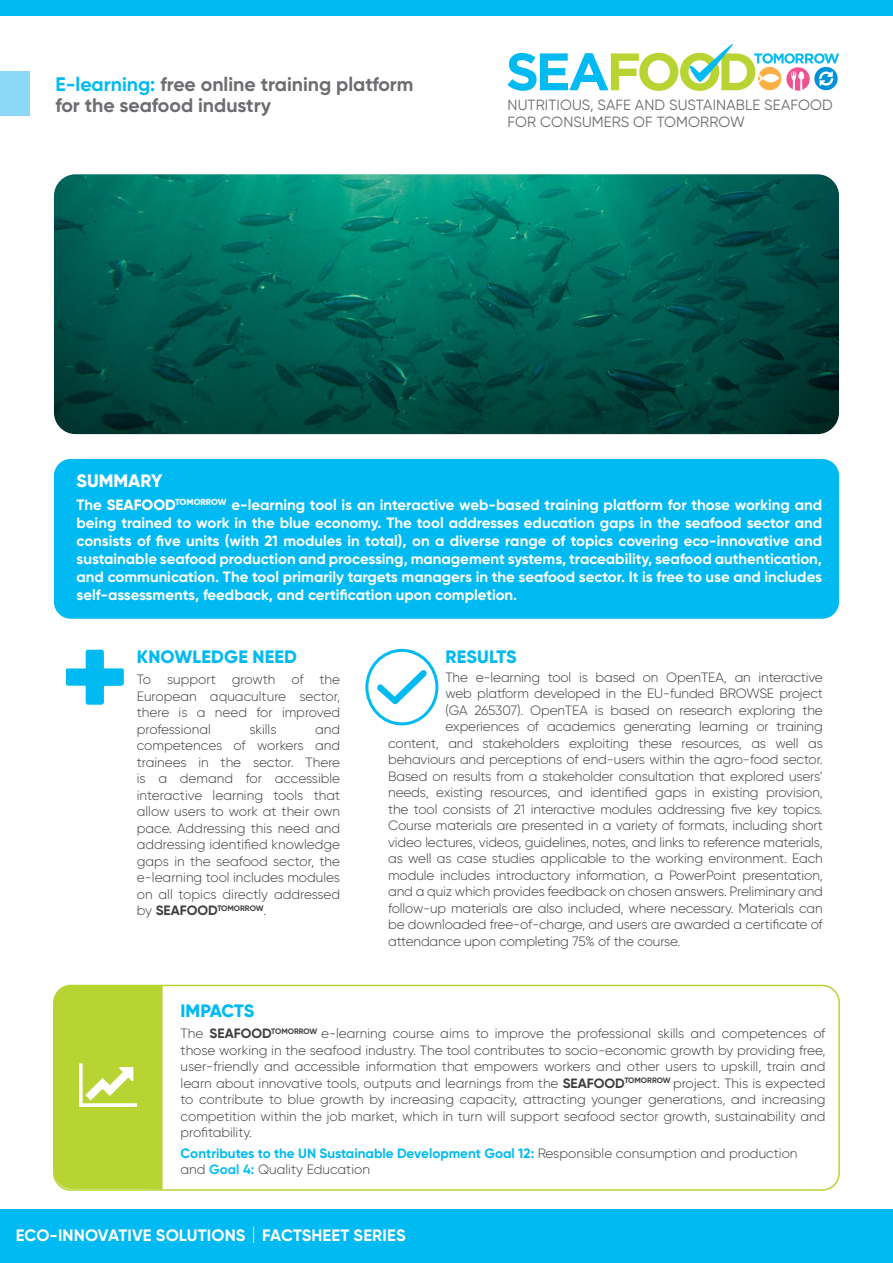
<style>
.page{position:relative;width:893px;height:1263px;background:#fff}
.page>*{position:absolute;margin:0;border:0;box-sizing:border-box;transform-origin:0 0}
.t1{font:700 19.5px "Gilroy";color:#6c6d70}
.t2{font:800 18px "Gilroy";letter-spacing:.01em;color:#00baf1}
.t3{font:800 18px "Gilroy";letter-spacing:-.02em;color:#00baf1}
.t4{font:800 18px "Gilroy";color:#fff}
.t5{font:700 16.5px "Gilroy";letter-spacing:.01em;color:#fff}
.t6{font:700 15px/18px "Gilroy";color:#fff;text-align:justify}
.t7{font:14.7px/16.5px "Gilroy";letter-spacing:.01em;color:#6c6d70}
.t8{font:300 13.5px/16.5px "Gilroy";letter-spacing:-.01em;color:#3e3e3f;text-align:justify}
.t9{font:700 7.8px "Gilroy";color:#3e3e3f}
.s1{color:#00baf1}
.s2{font-weight:800}
.s3{font-weight:300;font-size:13.5px}
.s4{font-size:13.5px}
.s5{color:#fff}
.s6{font-weight:700}
.s7{font-weight:700;color:#00baf1}
.s8{font-weight:700;color:#0dbff2}
.s9{font-family:"Koz Go Pr 6 N"}
</style>
<div class="page">
<img style="left:54px;top:174px;width:785px;height:260px">
<div style="left:0;top:71px;width:29px;height:45px;background:#8dd7f7"></div>
<div style="left:0;top:1210px;width:893px;height:53px;background:#00baf1"></div>
<div style="left:0;top:0;width:893px;height:16px;background:#00baf1"></div>
<div style="left:54px;top:459px;width:785px;height:160px;background:#00baf1;border-radius:17px"></div>
<svg style="left:507px;top:44px;width:332px;height:47px"></svg>
<svg style="left:66px;top:649px;width:58px;height:56px"></svg>
<div style="left:53px;top:985px;width:787px;height:206px;border:2px solid #b7d433;border-radius:17px"></div>
<svg style="left:53px;top:985px;width:110px;height:205px;background:#bad53b"></svg>
<svg style="left:377px;top:670px;width:50px;height:34px"></svg>
<div style="left:365px;top:649px;width:73px;height:76px;border:3px solid #00baf1;border-radius:50%"></div>
<p class="t1" style="left:55px;top:72px;width:360px"><span class="s1">E-learning:</span> free online training platform</p>
<p class="t1" style="left:55px;top:93px;width:217px">for the seafood industry</p>
<p class="t7" style="left:507px;top:97px;width:327px">NUTRITIOUS, SAFE AND SUSTAINABLE SEAFOOD<br>FOR CONSUMERS OF TOMORROW</p>
<p class="t4" style="left:77px;top:470px;width:88px">SUMMARY</p>
<p class="t6" style="left:77px;top:495px;width:747px">The <span class="s2">SEAFOOD</span><sup>TOMORROW</sup> e-learning tool is an interactive web-based training platform for those working and being trained to work in the blue economy. The tool addresses education gaps in the seafood sector and consists of five units (with 21 modules in total), on a diverse range of topics covering eco-innovative and sustainable seafood production and processing, management systems, traceability, seafood authentication, and communication. The tool primarily targets managers in the seafood sector. It is free to use and includes self-assessments, feedback, and certification upon completion.</p>
<p class="t2" style="left:137px;top:646px;width:162px">KNOWLEDGE NEED</p>
<p class="t8" style="left:137px;top:671px;width:205px">To support growth of the European aquaculture sector, there is a need for improved professional</p>
<p class="t8" style="left:249px;top:720px;width:29px">skills</p>
<p class="t8" style="left:137px;top:720px;width:205px;text-indent:178px">and competences of workers and trainees in the sector. There is a demand for accessible interactive learning tools that allow users to work at their own pace. Addressing this need and addressing identified knowledge gaps in the seafood sector, the e-learning tool includes modules on all topics directly addressed</p>
<p class="t9" style="left:137px;top:903px;width:131px"><span class="s3">by</span> <span class="s4">SEAFOOD</span>TOMORROW<span class="s3">.</span></p>
<p class="t2" style="left:445px;top:646px;width:73px">RESULTS</p>
<p class="t8" style="left:445px;top:669px;width:379px">The e-learning tool is based on OpenTEA, an interactive</p>
<p class="t8" style="left:445px;top:685px;width:379px">web platform developed in the EU-funded BROWSE project</p>
<p class="t8" style="left:445px;top:702px;width:379px">(GA 265307). OpenTEA is based on research exploring the</p>
<p class="t8" style="left:445px;top:718px;width:379px">experiences of academics generating learning or training</p>
<p class="t8" style="left:388px;top:735px;width:436px">content, and stakeholders exploiting these resources, as well as</p>
<p class="t8" style="left:388px;top:751px;width:436px">behaviours and perceptions of end-users within the agro-food sector.</p>
<p class="t8" style="left:388px;top:768px;width:436px">Based on results from a stakeholder consultation that explored users’</p>
<p class="t8" style="left:388px;top:784px;width:436px">needs, existing resources, and identified gaps in existing provision,</p>
<p class="t8" style="left:388px;top:801px;width:436px">the tool consists of 21 interactive modules addressing five key topics.</p>
<p class="t8" style="left:388px;top:817px;width:436px">Course materials are presented in a variety of formats, including short</p>
<p class="t8" style="left:388px;top:834px;width:436px">video lectures, videos, guidelines, notes, and links to reference materials,</p>
<p class="t8" style="left:388px;top:850px;width:436px">as well as case studies applicable to the working environment. Each</p>
<p class="t8" style="left:388px;top:867px;width:436px">module includes introductory information, a PowerPoint presentation,</p>
<p class="t8" style="left:388px;top:883px;width:436px">and a quiz which provides feedback on chosen answers. Preliminary and</p>
<p class="t8" style="left:388px;top:900px;width:436px">follow-up materials are also included, where necessary. Materials can</p>
<p class="t8" style="left:388px;top:916px;width:436px">be downloaded free-of-charge, and users are awarded a certificate of</p>
<p class="t8" style="left:388px;top:933px;width:294px">attendance upon completing 75% of the course.</p>
<p class="t3" style="left:181px;top:1000px;width:85px">IMPACTS<span class="s5">S</span></p>
<p class="t8" style="left:181px;top:1025px;width:646px">The <span class="s6">SEAFOOD</span><sup>TOMORROW</sup> e-learning course aims to improve the professional skills and competences of those working in the seafood industry. The tool contributes to socio-economic growth by providing free, user-friendly and accessible information that empowers workers and other users to upskill, train and learn about innovative tools, outputs and learnings from the <span class="s6">SEAFOOD</span><sup>TOMORROW</sup> project. This is expected to contribute to blue growth by increasing capacity, attracting younger generations, and increasing competition within the job market, which in turn will support seafood sector growth, sustainability and profitability.</p>
<p class="t8" style="left:181px;top:1145px;width:618px"><span class="s7">Contributes to the UN Sustainable Development Goal 12:</span> Responsible consumption and production and <span class="s8">Goal 4:</span> Quality Education</p>
<p class="t5" style="left:16px;top:1225px;width:391px">ECO-INNOVATIVE SOLUTIONS<span class="s9">｜</span>FACTSHEET SERIES</p>
</div>
